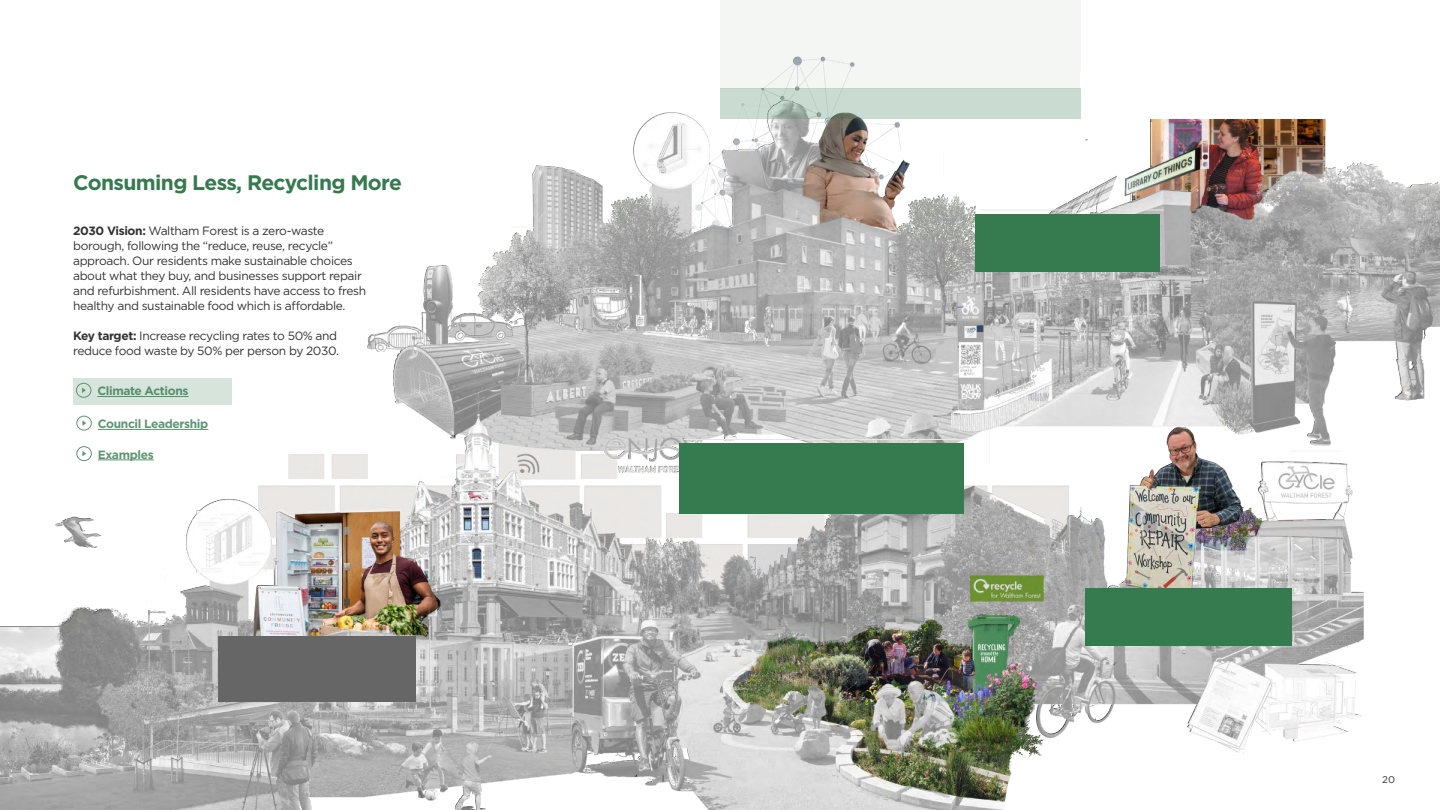
<style>
.page{position:relative;width:1440px;height:810px;background:#fff}
.page>*{position:absolute;margin:0;border:0;box-sizing:border-box;transform-origin:0 0}
.t1{font:700 21px "Gotham";letter-spacing:-.03em;color:#367a4f}
.t2{font:12px/15px "Gotham";letter-spacing:-.03em;color:#333}
.t3{font:700 12px "Gotham";letter-spacing:-.03em;color:#5e9572}
.t4{font:9.75px "Gotham";color:#333}
.s1{font-weight:700}
</style>
<div class="page">
<div style="left:720px;top:0;width:360px;height:88px;background:#f4f6f3"></div>
<img style="left:0;top:32px;width:1440px;height:778px">
<div style="left:1080px;top:72px;width:360px;height:47px;background:#fff"></div>
<div style="left:976px;top:214px;width:184px;height:58px;background:#367a4f"></div>
<div style="left:1085px;top:589px;width:207px;height:57px;background:#367a4f"></div>
<div style="left:218px;top:636px;width:198px;height:66px;background:#666"></div>
<div style="left:680px;top:443px;width:284px;height:71px;background:#367a4f"></div>
<hr style="left:980px;top:210px;width:184px;height:1px;background:#e6e6e6">
<hr style="left:684px;top:439px;width:284px;height:1px;background:#e6e6e6">
<svg style="left:721px;top:88px;width:360px;height:31px;background:#c5d7cc"></svg>
<div style="left:73px;top:378px;width:158px;height:27px;background:#d7e4dc"></div>
<div style="left:76px;top:383px;width:15px;height:15px;border:1px solid #5e9572;border-radius:50%"></div>
<svg style="left:82px;top:388px;width:4px;height:5px"></svg>
<div style="left:74px;top:410px;width:156px;height:26px;background:#fff"></div>
<hr style="left:98px;top:429px;width:110px;height:1px;background:#5e9572">
<div style="left:77px;top:416px;width:15px;height:14px;border:1px solid #5e9572;border-radius:50%"></div>
<svg style="left:82px;top:420px;width:4px;height:6px"></svg>
<div style="left:74px;top:441px;width:156px;height:26px;background:#fff"></div>
<hr style="left:98px;top:460px;width:56px;height:1px;background:#5e9572">
<div style="left:77px;top:446px;width:15px;height:15px;border:1px solid #5e9572;border-radius:50%"></div>
<svg style="left:82px;top:451px;width:4px;height:5px"></svg>
<h1 class="t1" style="left:73px;top:168px;width:330px">Consuming Less, Recycling More</h1>
<p class="t2" style="left:73px;top:223px;width:294px"><span class="s1">2030 Vision:</span> Waltham Forest is a zero-waste borough, following the “reduce, reuse, recycle” approach. Our residents make sustainable choices about what they buy, and businesses support repair and refurbishment. All residents have access to fresh healthy and sustainable food which is affordable.</p>
<p class="t2" style="left:73px;top:328px;width:267px"><span class="s1">Key target:</span> Increase recycling rates to 50% and reduce food waste by 50% per person by 2030.</p>
<p class="t3" style="left:97px;top:383px;width:93px">Climate Actions</p>
<p class="t3" style="left:98px;top:416px;width:112px">Council Leadership</p>
<p class="t3" style="left:98px;top:446px;width:57px">Examples</p>
<p class="t4" style="left:1382px;top:773px;width:14px">20</p>
</div>
